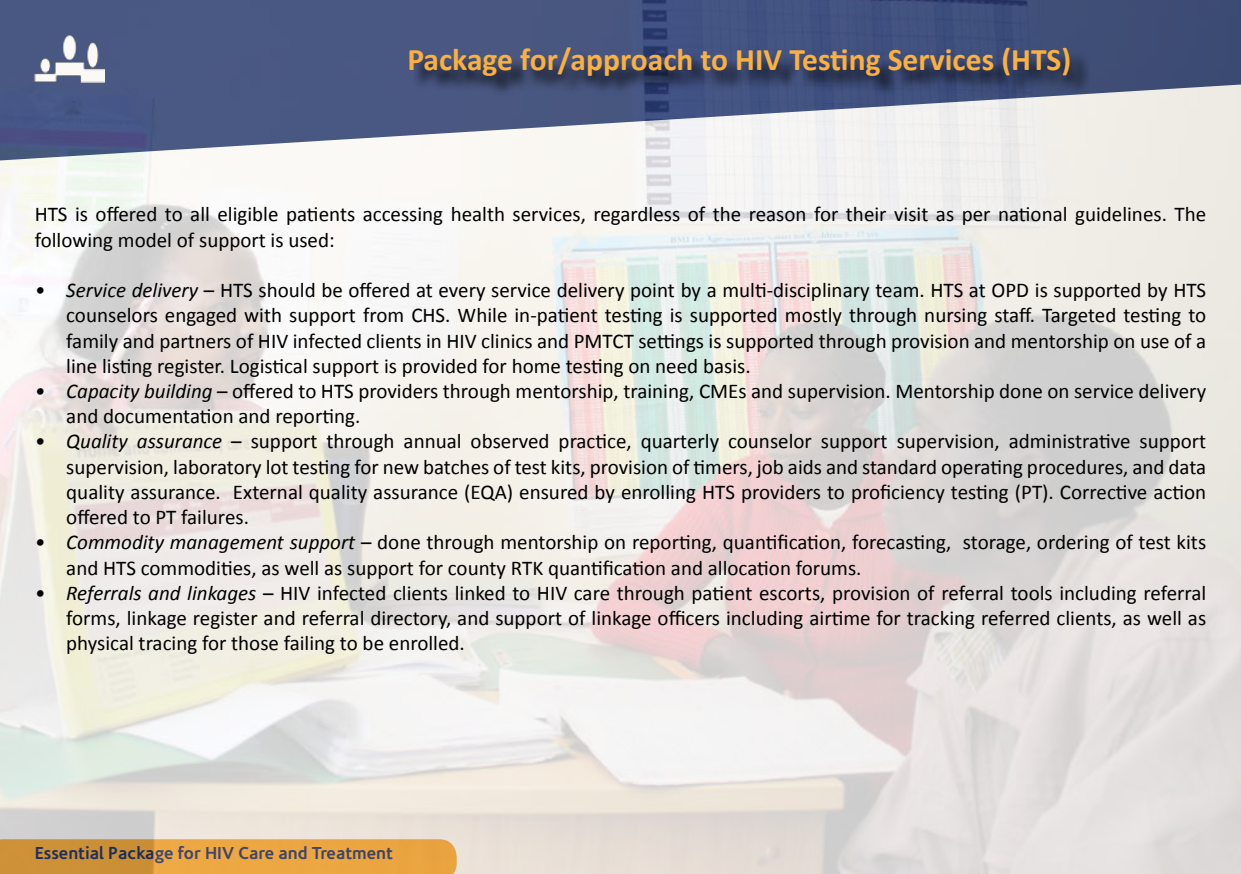
<style>
.page{position:relative;width:1241px;height:874px;background:#fff}
.page>*{position:absolute;margin:0;border:0;box-sizing:border-box;transform-origin:0 0}
.t1{font:700 31.5px "Calibri";color:#fbb040}
.t2{font:21px/25.2px "Calibri";color:#000}
.t3{font:700 17.5px "Corisande";color:#223771}
.s1{font-style:italic}
</style>
<div class="page">
<img style="left:0;top:0;width:1240px;height:873px">
<div style="left:412px;top:50px;width:679px;height:47px;background:#000;opacity:.75"></div>
<h1 class="t1" style="left:407px;top:39px;width:665px">Package for/approach to HIV Testing Services (HTS)</h1>
<p class="t2" style="left:35px;top:202px;width:1172px">HTS is offered to all eligible patients accessing health services, regardless of the reason for their visit as per national guidelines. The following model of support is used:</p>
<p class="t2" style="left:66px;top:277px;width:1141px;text-align:justify;text-indent:-31px"><span class="s1">• Service delivery</span> – HTS should be offered at every service delivery point by a multi-disciplinary team. HTS at OPD is supported by HTS counselors engaged with support from CHS. While in-patient testing is supported mostly through nursing staff. Targeted testing to family and partners of HIV infected clients in HIV clinics and PMTCT settings is supported through provision and mentorship on use of a line listing register. Logistical support is provided for home testing on need basis.</p>
<p class="t2" style="left:66px;top:378px;width:1141px;text-indent:-31px"><span class="s1">• Capacity building</span> – offered to HTS providers through mentorship, training, CMEs and supervision. Mentorship done on service delivery and documentation and reporting.</p>
<p class="t2" style="left:66px;top:428px;width:1141px;text-align:justify;text-indent:-32px"><span class="s1">• Quality assurance</span> – support through annual observed practice, quarterly counselor support supervision, administrative support supervision, laboratory lot testing for new batches of test kits, provision of timers, job aids and standard operating procedures, and data quality assurance. External quality assurance (EQA) ensured by enrolling HTS providers to proficiency testing (PT). Corrective action offered to PT failures.</p>
<p class="t2" style="left:66px;top:529px;width:1141px;text-indent:-32px"><span class="s1">• Commodity management support</span> – done through mentorship on reporting, quantification, forecasting, storage, ordering of test kits and HTS commodities, as well as support for county RTK quantification and allocation forums.</p>
<p class="t2" style="left:66px;top:580px;width:1141px;text-align:justify;text-indent:-32px"><span class="s1">• Referrals and linkages</span> – HIV infected clients linked to HIV care through patient escorts, provision of referral tools including referral forms, linkage register and referral directory, and support of linkage officers including airtime for tracking referred clients, as well as physical tracing for those failing to be enrolled.</p>
<p class="t3" style="left:35px;top:842px;width:359px">Essential Package for HIV Care and Treatment</p>
</div>
